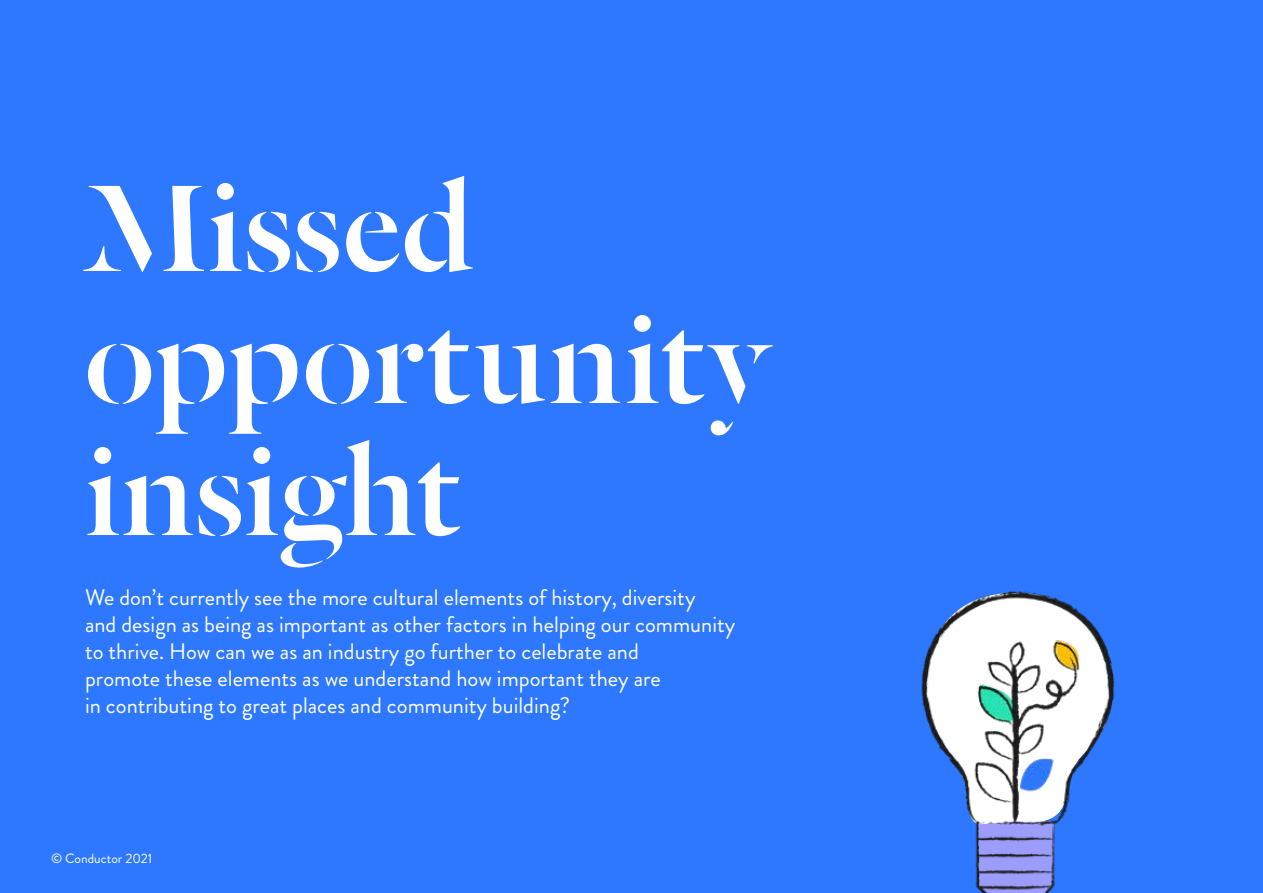
<style>
.page{position:relative;width:1263px;height:893px;background:#2e78ff}
.page>*{position:absolute;margin:0;border:0;box-sizing:border-box;transform-origin:0 0}
.t1{font:135px/132px "Dala Floda Roman No.2";color:#fff}
.t2{font:22.5px/27px "Brandon Grotesque";color:#fff}
.t3{font:13.5px "Brandon Grotesque";color:#fff}
</style>
<div class="page">
<img style="left:921px;top:591px;width:194px;height:302px">
<h1 class="t1" style="left:85px;top:157px;width:684px">Missed opportunity insight</h1>
<p class="t2" style="left:85px;top:584px;width:652px">We don’t currently see the more cultural elements of history, diversity<br>and design as being as important as other factors in helping our community to thrive. How can we as an industry go further to celebrate and<br>promote these elements as we understand how important they are<br>in contributing to great places and community building?</p>
<p class="t3" style="left:51px;top:849px;width:103px">© Conductor 2021</p>
</div>
